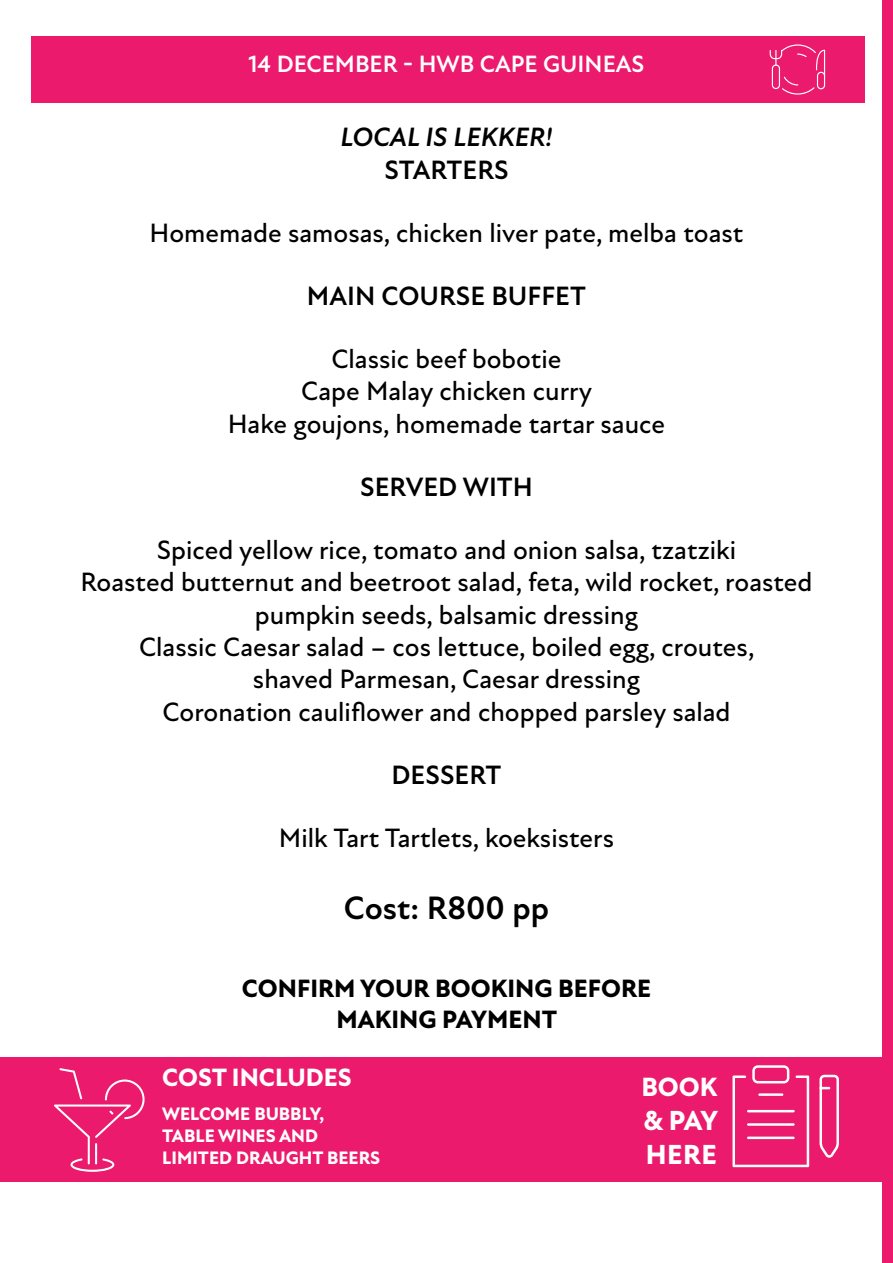
<style>
.page{position:relative;width:893px;height:1263px;background:#fff}
.page>*{position:absolute;margin:0;border:0;box-sizing:border-box;transform-origin:0 0}
.t1{font:700 33px "New Atten";color:#000}
.t2{font:800 28.05px/33.8px "New Atten";letter-spacing:.02em;color:#fff}
.t3{font:500 27px/32.4px "New Atten";color:#000;text-align:center}
.t4{font:700 27px "New Atten";color:#000}
.t5{font:italic 700 27px "New Atten";color:#000}
.t6{font:800 26.85px "New Atten";color:#fff}
.t7{font:800 25.5px/30.6px "New Atten";color:#000;text-align:center}
.t8{font:800 25.5px "New Atten";color:#fff}
.t9{font:700 24px "New Atten";color:#fff}
.t10{font:800 18.3px/21.6px "New Atten";color:#fff}
</style>
<div class="page">
<div style="left:31px;top:36px;width:833px;height:67px;background:#ec1a6c"></div>
<svg style="left:770px;top:44px;width:55px;height:51px"></svg>
<div style="left:882px;top:0;width:11px;height:1263px;background:#ec1a6c"></div>
<div style="left:0;top:1057px;width:882px;height:125px;background:#ec1a6c"></div>
<svg style="left:732px;top:1065px;width:77px;height:102px"></svg>
<hr style="left:758px;top:1093px;width:25px;height:3px;background:#fff">
<hr style="left:747px;top:1110px;width:48px;height:2px;background:#fff">
<hr style="left:747px;top:1136px;width:48px;height:3px;background:#fff">
<hr style="left:747px;top:1123px;width:48px;height:3px;background:#fff">
<svg style="left:819px;top:1075px;width:20px;height:83px"></svg>
<svg style="left:54px;top:1068px;width:91px;height:104px"></svg>
<p class="t9" style="left:248px;top:50px;width:397px">14 DECEMBER - HWB CAPE GUINEAS</p>
<p class="t5" style="left:340px;top:122px;width:214px">LOCAL IS LEKKER!</p>
<p class="t4" style="left:384px;top:154px;width:126px">STARTERS</p>
<p class="t3" style="left:150px;top:217px;width:595px">Homemade samosas, chicken liver pate, melba toast</p>
<p class="t4" style="left:307px;top:280px;width:281px">MAIN COURSE BUFFET</p>
<p class="t3" style="left:228px;top:343px;width:439px">Classic beef bobotie<br>Cape Malay chicken curry<br>Hake goujons, homemade tartar sauce</p>
<p class="t4" style="left:360px;top:471px;width:174px">SERVED WITH</p>
<p class="t3" style="left:80px;top:534px;width:734px">Spiced yellow rice, tomato and onion salsa, tzatziki<br>Roasted butternut and beetroot salad, feta, wild rocket, roasted pumpkin seeds, balsamic dressing<br>Classic Caesar salad – cos lettuce, boiled egg, croutes,<br>shaved Parmesan, Caesar dressing<br>Coronation cauliflower and chopped parsley salad</p>
<p class="t4" style="left:391px;top:759px;width:112px">DESSERT</p>
<p class="t3" style="left:279px;top:822px;width:337px">Milk Tart Tartlets, koeksisters</p>
<p class="t1" style="left:344px;top:888px;width:207px">Cost: R800 pp</p>
<p class="t7" style="left:242px;top:974px;width:411px">CONFIRM YOUR BOOKING BEFORE<br>MAKING PAYMENT</p>
<p class="t8" style="left:162px;top:1062px;width:191px">COST INCLUDES</p>
<p class="t10" style="left:162px;top:1104px;width:220px">WELCOME BUBBLY,<br>TABLE WINES AND<br>LIMITED DRAUGHT BEERS</p>
<p class="t6" style="left:641px;top:1071px;width:78px">BOOK</p>
<p class="t2" style="left:644px;top:1104px;width:76px">&amp; PAY<br>HERE</p>
</div>
